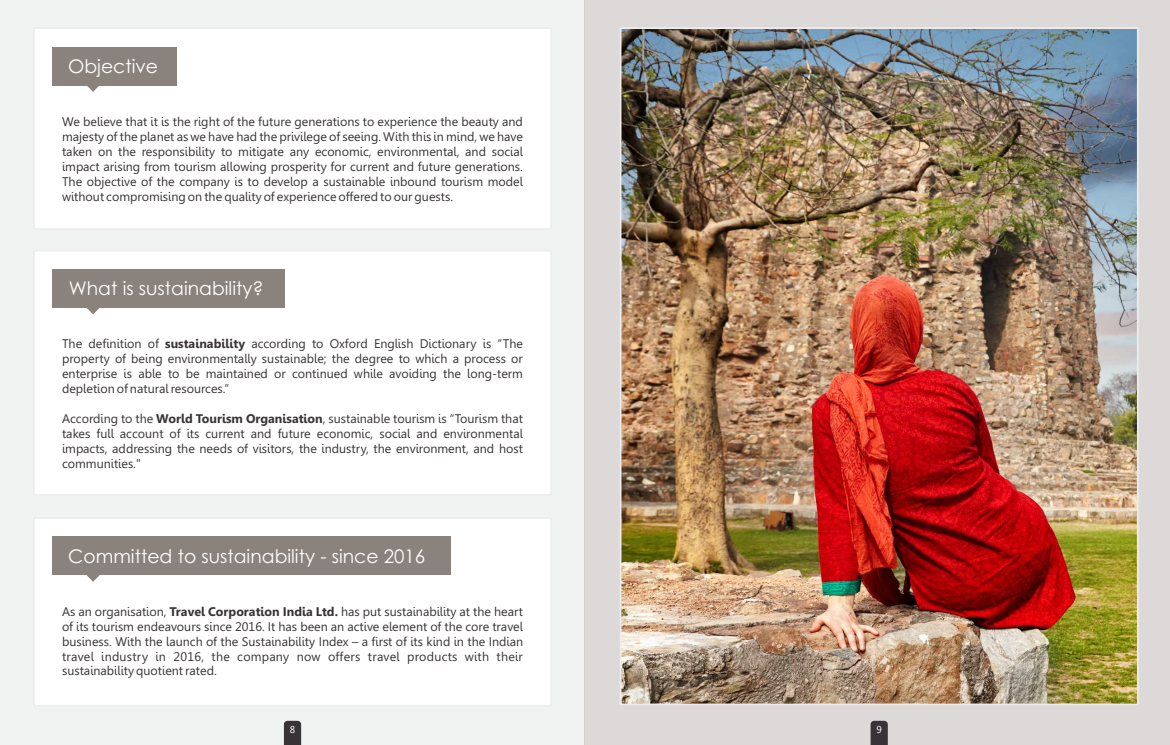
<style>
.page{position:relative;width:1170px;height:745px;background:#fff}
.page>*{position:absolute;margin:0;border:0;box-sizing:border-box;transform-origin:0 0}
.t1{font:18.75px "Century Gothic";color:#fff}
.t2{font:12.5px/15px "Leelawadee";color:#383336;text-align:justify}
.t3{font:10px "Leelawadee";color:#fff}
.s1{font-weight:700}
</style>
<div class="page">
<div style="left:0;top:0;width:584px;height:744px;background:#f1f2f2"></div>
<div style="left:584px;top:0;width:585px;height:744px;background:#dcd9d8"></div>
<div style="left:35px;top:29px;width:515px;height:199px;background:#fff"></div>
<div style="left:52px;top:47px;width:125px;height:38px;background:#8a827d"></div>
<svg style="left:87px;top:85px;width:12px;height:7px"></svg>
<div style="left:35px;top:252px;width:515px;height:242px;background:#fff"></div>
<div style="left:52px;top:269px;width:232px;height:39px;background:#8a827d"></div>
<svg style="left:87px;top:308px;width:12px;height:6px"></svg>
<div style="left:35px;top:519px;width:515px;height:186px;background:#fff"></div>
<div style="left:52px;top:536px;width:398px;height:39px;background:#8a827d"></div>
<svg style="left:87px;top:575px;width:12px;height:6px"></svg>
<img style="left:622px;top:30px;width:513px;height:671px">
<div style="left:619px;top:27px;width:519px;height:677px;border:2px solid #ededed"></div>
<svg style="left:284px;top:720px;width:17px;height:24px"></svg>
<svg style="left:870px;top:720px;width:17px;height:24px"></svg>
<h1 class="t1" style="left:68px;top:59px;width:91px">Objective</h1>
<p class="t2" style="left:62px;top:114px;width:462px">We believe that it is the right of the future generations to experience the beauty and majesty of the planet as we have had the privilege of seeing. With this in mind, we have taken on the responsibility to mitigate any economic, environmental, and social impact arising from tourism allowing prosperity for current and future generations.<br>The objective of the company is to develop a sustainable inbound tourism model without compromising on the quality of experience offered to our guests.</p>
<h1 class="t1" style="left:69px;top:281px;width:196px">What is sustainability?</h1>
<p class="t2" style="left:62px;top:336px;width:462px">The definition of <span class="s1">sustainability</span> according to Oxford English Dictionary is “The property of being environmentally sustainable; the degree to which a process or enterprise is able to be maintained or continued while avoiding the long-term depletion of natural resources.”</p>
<p class="t2" style="left:62px;top:411px;width:462px">According to the <span class="s1">World Tourism Organisation</span>, sustainable tourism is “Tourism that takes full account of its current and future economic, social and environmental impacts, addressing the needs of visitors, the industry, the environment, and host communities."</p>
<h1 class="t1" style="left:68px;top:548px;width:358px">Committed to sustainability - since 2016</h1>
<p class="t2" style="left:62px;top:603px;width:462px">As an organisation, <span class="s1">Travel Corporation India Ltd.</span> has put sustainability at the heart of its tourism endeavours since 2016. It has been an active element of the core travel business. With the launch of the Sustainability Index – a first of its kind in the Indian travel industry in 2016, the company now offers travel products with their sustainability quotient rated.</p>
<p class="t3" style="left:290px;top:723px;width:7px">8</p>
<p class="t3" style="left:876px;top:723px;width:7px">9</p>
</div>
